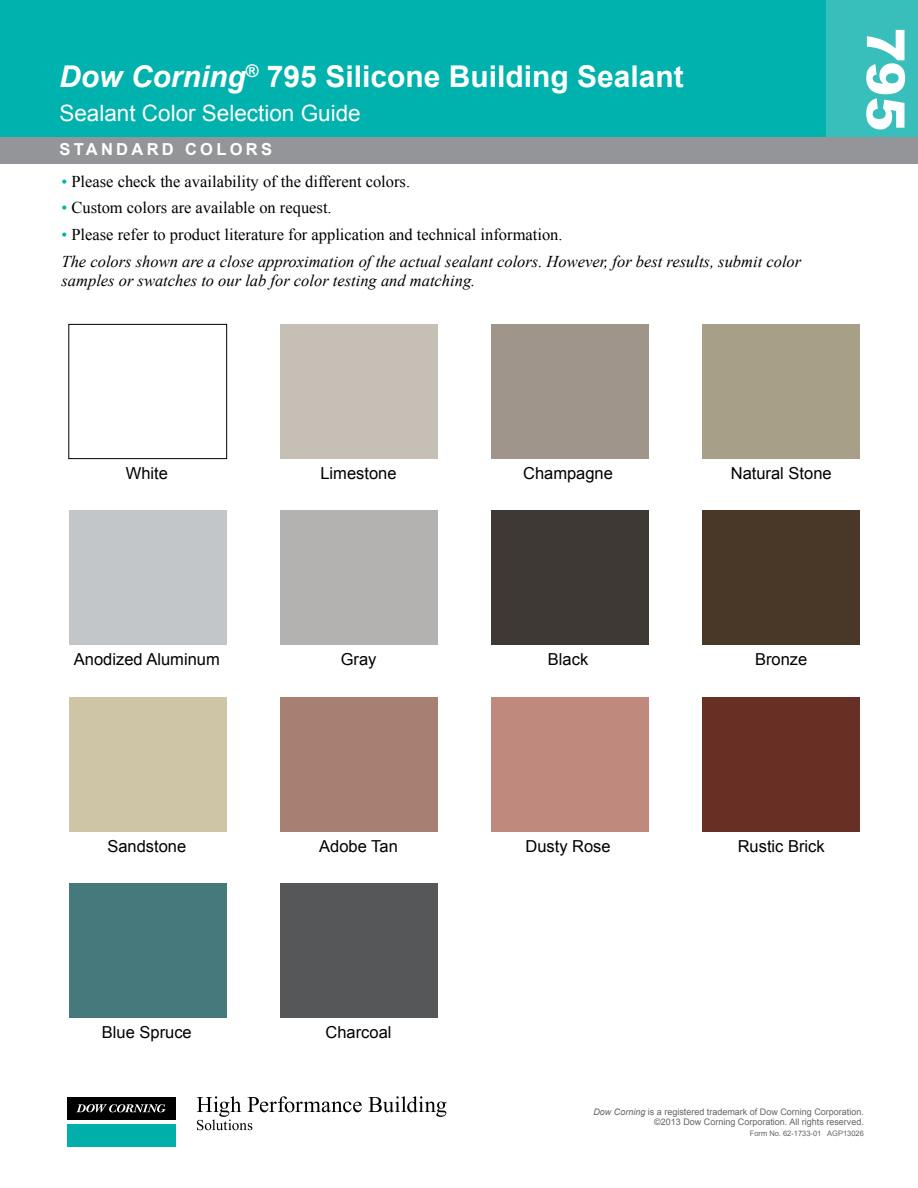
<style>
.page{position:relative;width:918px;height:1188px;background:#fff}
.page>*{position:absolute;margin:0;border:0;box-sizing:border-box;transform-origin:0 0}
.t1{font:900 52.5px "Arial";color:#fff}
.t2{font:700 30px "Arial";color:#fff}
.t3{font:22.5px "Arial";color:#fff}
.t4{font:italic 16.5px/26.5px "Times New Roman";color:#000}
.t5{font:16.5px "Arial";color:#000}
.t6{font:16.5px "Times New Roman";color:#000}
.t7{font:700 16.5px "Arial";letter-spacing:.2em;color:#fff}
.t8{font:9px/10.5px "Arial";color:#636466;text-align:right}
.t9{font:7.5px "Arial";color:#636466}
.s1{font-style:italic}
.s2{color:#00b2ad}
.s3{font-style:normal;color:#00b2ad}
.s4{font-style:normal}
</style>
<div class="page">
<div style="left:0;top:0;width:918px;height:148px;background:#00b2ad"></div>
<div style="left:69px;top:884px;width:158px;height:134px;background:#46797b"></div>
<div style="left:280px;top:884px;width:158px;height:134px;background:#555759"></div>
<div style="left:68px;top:324px;width:159px;height:135px;border:1px solid #000"></div>
<div style="left:280px;top:324px;width:158px;height:135px;background:#c6bfb6"></div>
<div style="left:491px;top:324px;width:158px;height:135px;background:#9f958b"></div>
<div style="left:702px;top:324px;width:157px;height:135px;background:#a89f88"></div>
<div style="left:69px;top:511px;width:158px;height:134px;background:#c3c6c8"></div>
<div style="left:280px;top:511px;width:158px;height:134px;background:#b3b2b1"></div>
<div style="left:491px;top:511px;width:158px;height:134px;background:#3e3935"></div>
<div style="left:702px;top:511px;width:157px;height:134px;background:#493728"></div>
<div style="left:69px;top:697px;width:158px;height:135px;background:#cec5a6"></div>
<div style="left:280px;top:697px;width:158px;height:135px;background:#a77f73"></div>
<div style="left:491px;top:697px;width:158px;height:135px;background:#c0897e"></div>
<div style="left:702px;top:697px;width:157px;height:135px;background:#682f24"></div>
<div style="left:67px;top:1124px;width:108px;height:22px;background:#00afaa"></div>
<div style="left:67px;top:1097px;width:108px;height:23px;background:#000"></div>
<svg style="left:76px;top:1104px;width:90px;height:8px"></svg>
<svg style="left:368px;top:1096px;width:78px;height:21px"></svg>
<svg style="left:197px;top:1096px;width:165px;height:34px"></svg>
<div style="left:826px;top:0;width:92px;height:148px;background:#38bebb"></div>
<div style="left:0;top:137px;width:917px;height:26px;background:#939598"></div>
<h2 class="t2" style="left:59px;top:56px;width:626px"><span class="s1">Dow Corning</span><sup>®</sup> 795 Silicone Building Sealant</h2>
<h3 class="t3" style="left:59px;top:99px;width:303px">Sealant Color Selection Guide</h3>
<p class="t7" style="left:59px;top:138px;width:214px">STANDARD COLORS</p>
<p class="t6" style="left:62px;top:170px;width:350px"><span class="s2">•</span> Please check the availability of the different colors.</p>
<p class="t6" style="left:62px;top:197px;width:272px"><span class="s2">•</span> Custom colors are available on request.</p>
<p class="t4" style="left:62px;top:221px;width:741px"><span class="s3">•</span> <span class="s4">Please refer to product literature for application and technical information.<br></span>The colors shown are a close approximation of the actual sealant colors. However, for best results, submit color</p>
<p class="t4" style="left:62px;top:267px;width:415px">samples or swatches to our lab for color testing and matching.</p>
<h1 class="t1" style="left:915px;top:28px;width:106px;rotate:90deg">795</h1>
<p class="t5" style="left:126px;top:462px;width:44px">White</p>
<p class="t5" style="left:320px;top:462px;width:78px">Limestone</p>
<p class="t5" style="left:523px;top:462px;width:91px">Champagne</p>
<p class="t5" style="left:731px;top:462px;width:102px">Natural Stone</p>
<p class="t5" style="left:74px;top:648px;width:147px">Anodized Aluminum</p>
<p class="t5" style="left:341px;top:648px;width:37px">Gray</p>
<p class="t5" style="left:548px;top:648px;width:42px">Black</p>
<p class="t5" style="left:755px;top:648px;width:54px">Bronze</p>
<p class="t5" style="left:107px;top:835px;width:80px">Sandstone</p>
<p class="t5" style="left:319px;top:835px;width:80px">Adobe Tan</p>
<p class="t5" style="left:525px;top:835px;width:87px">Dusty Rose</p>
<p class="t5" style="left:738px;top:835px;width:89px">Rustic Brick</p>
<p class="t5" style="left:102px;top:1021px;width:91px">Blue Spruce</p>
<p class="t5" style="left:326px;top:1021px;width:68px">Charcoal</p>
<p class="t8" style="left:593px;top:1106px;width:272px"><span class="s1">Dow Corning</span> is a registered trademark of Dow Corning Corporation. ©2013 Dow Corning Corporation. All rights reserved.</p>
<p class="t9" style="left:750px;top:1128px;width:116px">Form No. 62-1733-01 AGP13026</p>
</div>
